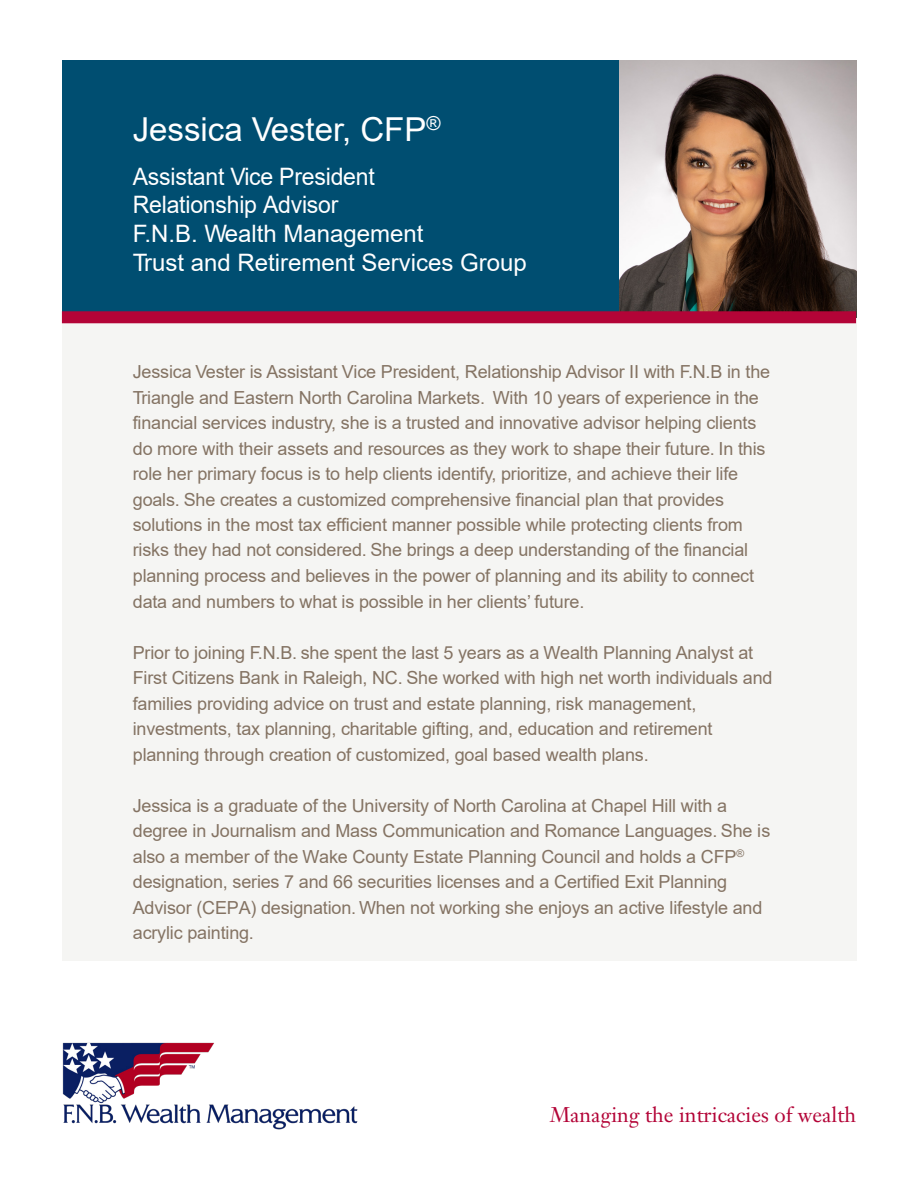
<style>
.page{position:relative;width:918px;height:1188px;background:#fff}
.page>*{position:absolute;margin:0;border:0;box-sizing:border-box;transform-origin:0 0}
.t1{font:33px "Arial";color:#fff}
.t2{font:24px/28.8px "Arial";letter-spacing:-.005em;color:#fff;scale:.96 1}
.t3{font:21px "Janson Text LT Pro";color:#b30437}
.t4{font:18px/25.5px "Arial";letter-spacing:-.01em;color:#847363}
</style>
<div class="page">
<div style="left:62px;top:317px;width:794px;height:644px;background:#f5f5f3"></div>
<div style="left:62px;top:60px;width:794px;height:257px;background:#004e71"></div>
<img style="left:619px;top:60px;width:237px;height:251px">
<img style="left:62px;top:1042px;width:296px;height:88px">
<div style="left:62px;top:311px;width:794px;height:12px;background:#b30437"></div>
<h1 class="t1" style="left:133px;top:106px;width:309px">Jessica Vester, CFP<sup>®</sup></h1>
<h2 class="t2" style="left:133px;top:162px;width:412px">Assistant Vice President<br>Relationship Advisor<br>F.N.B. Wealth Management<br>Trust and Retirement Services Group</h2>
<p class="t4" style="left:133px;top:359px;width:639px">Jessica Vester is Assistant Vice President, Relationship Advisor II with F.N.B in the Triangle and Eastern North Carolina Markets. With 10 years of experience in the financial services industry, she is a trusted and innovative advisor helping clients do more with their assets and resources as they work to shape their future. In this role her primary focus is to help clients identify, prioritize, and achieve their life goals. She creates a customized comprehensive financial plan that provides solutions in the most tax efficient manner possible while protecting clients from risks they had not considered. She brings a deep understanding of the financial planning process and believes in the power of planning and its ability to connect data and numbers to what is possible in her clients’ future.</p>
<p class="t4" style="left:133px;top:640px;width:641px">Prior to joining F.N.B. she spent the last 5 years as a Wealth Planning Analyst at First Citizens Bank in Raleigh, NC. She worked with high net worth individuals and families providing advice on trust and estate planning, risk management, investments, tax planning, charitable gifting, and, education and retirement planning through creation of customized, goal based wealth plans.</p>
<p class="t4" style="left:133px;top:793px;width:639px">Jessica is a graduate of the University of North Carolina at Chapel Hill with a degree in Journalism and Mass Communication and Romance Languages. She is also a member of the Wake County Estate Planning Council and holds a CFP<sup>® </sup>designation, series 7 and 66 securities licenses and a Certified Exit Planning Advisor (CEPA) designation. When not working she enjoys an active lifestyle and acrylic painting.</p>
<p class="t3" style="left:550px;top:1102px;width:308px">Managing the intricacies of wealth</p>
</div>
